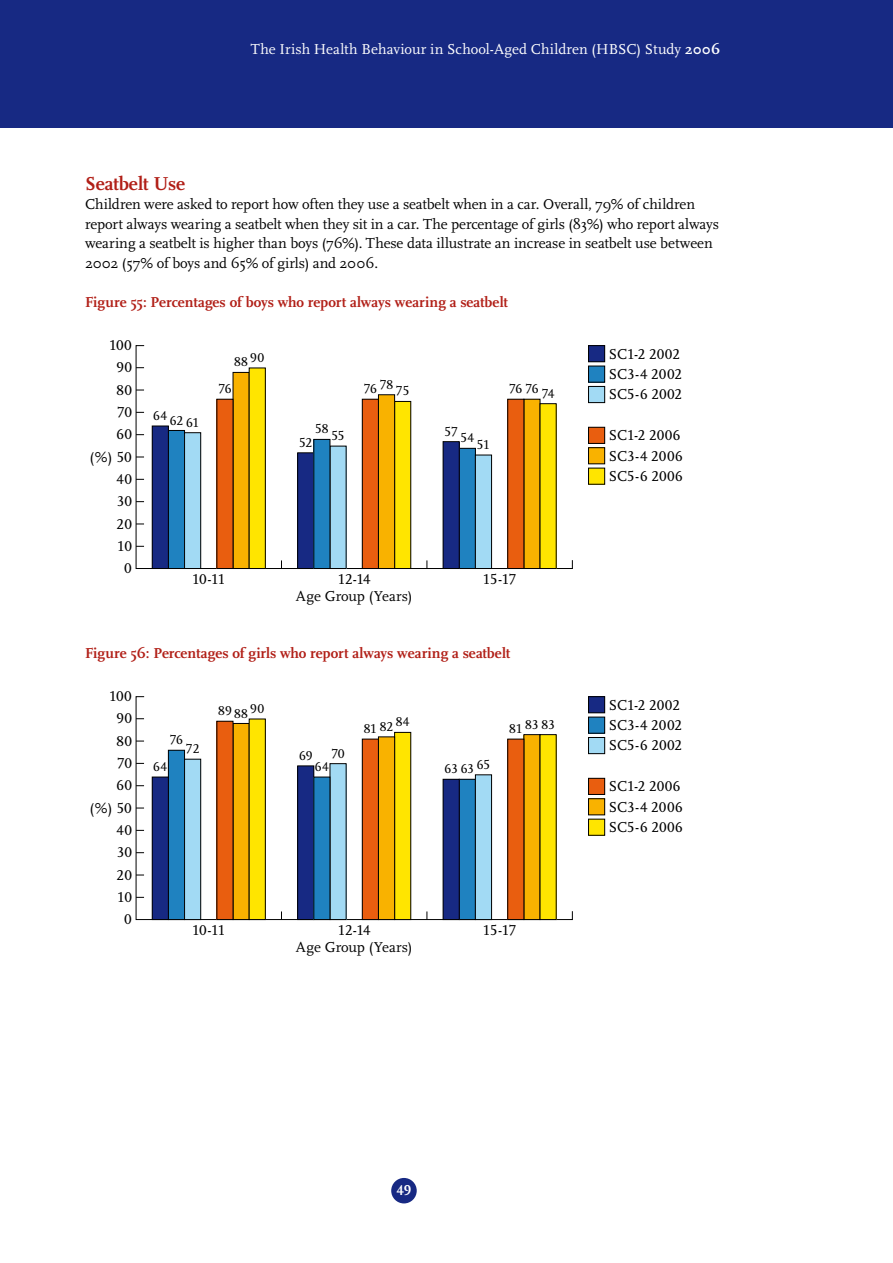
<style>
.page{position:relative;width:893px;height:1263px;background:#fff}
.page>*{position:absolute;margin:0;border:0;box-sizing:border-box;transform-origin:0 0}
.t1{font:700 19.5px "Scala";letter-spacing:-.015em;color:#b11f17}
.t2{font:15px/19.5px "Scala";letter-spacing:-.005em;color:#000}
.t3{font:15px/22.4px "Scala Caps";letter-spacing:.01em;color:#000}
.t4{font:700 15px "Scala";color:#b11f17}
.t5{font:15px "Scala";color:#fff}
.t6{font:700 15px "Scala Figures";color:#fff}
.t7{font:13.5px "Scala Caps";letter-spacing:-.005em;color:#000}
.s1{font-weight:700}
</style>
<div class="page">
<svg style="left:135px;top:345px;width:438px;height:224px"></svg>
<div style="left:168px;top:430px;width:17px;height:138px;background:#1f82c0"></div>
<div style="left:233px;top:372px;width:16px;height:196px;background:#f9b200"></div>
<div style="left:233px;top:372px;width:17px;height:197px;border:1px solid #000"></div>
<div style="left:298px;top:453px;width:16px;height:115px;background:#172983"></div>
<div style="left:297px;top:452px;width:17px;height:117px;border:1px solid #000"></div>
<div style="left:330px;top:446px;width:16px;height:122px;background:#a2daf4"></div>
<div style="left:362px;top:399px;width:16px;height:169px;background:#e95e0f"></div>
<div style="left:362px;top:399px;width:17px;height:170px;border:1px solid #000"></div>
<div style="left:395px;top:401px;width:16px;height:167px;background:#ffe500"></div>
<div style="left:459px;top:448px;width:16px;height:120px;background:#1f82c0"></div>
<div style="left:524px;top:399px;width:16px;height:169px;background:#f9b200"></div>
<div style="left:152px;top:426px;width:16px;height:142px;background:#172983"></div>
<div style="left:152px;top:426px;width:17px;height:143px;border:1px solid #000"></div>
<div style="left:185px;top:433px;width:16px;height:135px;background:#a2daf4"></div>
<div style="left:184px;top:432px;width:17px;height:137px;border:1px solid #000"></div>
<div style="left:217px;top:399px;width:16px;height:169px;background:#e95e0f"></div>
<div style="left:249px;top:368px;width:16px;height:200px;background:#ffe500"></div>
<div style="left:249px;top:368px;width:17px;height:201px;border:1px solid #000"></div>
<div style="left:314px;top:439px;width:16px;height:129px;background:#1f82c0"></div>
<div style="left:378px;top:395px;width:17px;height:173px;background:#f9b200"></div>
<div style="left:378px;top:394px;width:17px;height:175px;border:1px solid #000"></div>
<div style="left:443px;top:442px;width:16px;height:126px;background:#172983"></div>
<div style="left:443px;top:441px;width:17px;height:128px;border:1px solid #000"></div>
<div style="left:475px;top:455px;width:17px;height:113px;background:#a2daf4"></div>
<div style="left:475px;top:455px;width:17px;height:114px;border:1px solid #000"></div>
<div style="left:508px;top:399px;width:16px;height:169px;background:#e95e0f"></div>
<div style="left:507px;top:399px;width:17px;height:170px;border:1px solid #000"></div>
<div style="left:540px;top:404px;width:16px;height:164px;background:#ffe500"></div>
<div style="left:588px;top:346px;width:17px;height:16px;background:#172983"></div>
<div style="left:588px;top:345px;width:17px;height:17px;border:1px solid #000"></div>
<div style="left:588px;top:366px;width:17px;height:16px;background:#1f82c0"></div>
<div style="left:588px;top:366px;width:17px;height:17px;border:1px solid #000"></div>
<div style="left:588px;top:386px;width:17px;height:17px;background:#a2daf4"></div>
<div style="left:588px;top:386px;width:17px;height:17px;border:1px solid #000"></div>
<div style="left:588px;top:427px;width:17px;height:16px;background:#e95e0f"></div>
<div style="left:588px;top:427px;width:17px;height:17px;border:1px solid #000"></div>
<div style="left:588px;top:448px;width:17px;height:16px;background:#f9b200"></div>
<div style="left:588px;top:447px;width:17px;height:17px;border:1px solid #000"></div>
<div style="left:588px;top:468px;width:17px;height:16px;background:#ffe500"></div>
<div style="left:588px;top:468px;width:17px;height:17px;border:1px solid #000"></div>
<div style="left:0;top:0;width:893px;height:128px;background:#172983"></div>
<div style="left:391px;top:1178px;width:26px;height:25px;background:#172983;border-radius:50%"></div>
<svg style="left:135px;top:696px;width:438px;height:224px"></svg>
<div style="left:168px;top:750px;width:17px;height:169px;background:#1f82c0"></div>
<div style="left:168px;top:750px;width:17px;height:170px;border:1px solid #000"></div>
<div style="left:233px;top:723px;width:16px;height:196px;background:#f9b200"></div>
<div style="left:233px;top:723px;width:17px;height:197px;border:1px solid #000"></div>
<div style="left:298px;top:766px;width:16px;height:153px;background:#172983"></div>
<div style="left:297px;top:765px;width:17px;height:155px;border:1px solid #000"></div>
<div style="left:330px;top:764px;width:16px;height:155px;background:#a2daf4"></div>
<div style="left:362px;top:739px;width:16px;height:180px;background:#e95e0f"></div>
<div style="left:362px;top:739px;width:17px;height:181px;border:1px solid #000"></div>
<div style="left:395px;top:732px;width:16px;height:187px;background:#ffe500"></div>
<div style="left:459px;top:779px;width:16px;height:140px;background:#1f82c0"></div>
<div style="left:524px;top:735px;width:16px;height:184px;background:#f9b200"></div>
<div style="left:152px;top:777px;width:16px;height:142px;background:#172983"></div>
<div style="left:152px;top:777px;width:17px;height:143px;border:1px solid #000"></div>
<div style="left:185px;top:759px;width:16px;height:160px;background:#a2daf4"></div>
<div style="left:184px;top:759px;width:17px;height:161px;border:1px solid #000"></div>
<div style="left:217px;top:721px;width:16px;height:198px;background:#e95e0f"></div>
<div style="left:249px;top:719px;width:16px;height:200px;background:#ffe500"></div>
<div style="left:249px;top:719px;width:17px;height:201px;border:1px solid #000"></div>
<div style="left:314px;top:777px;width:16px;height:142px;background:#1f82c0"></div>
<div style="left:378px;top:737px;width:17px;height:182px;background:#f9b200"></div>
<div style="left:378px;top:736px;width:17px;height:184px;border:1px solid #000"></div>
<div style="left:443px;top:779px;width:16px;height:140px;background:#172983"></div>
<div style="left:443px;top:779px;width:17px;height:141px;border:1px solid #000"></div>
<div style="left:475px;top:775px;width:17px;height:144px;background:#a2daf4"></div>
<div style="left:475px;top:774px;width:17px;height:146px;border:1px solid #000"></div>
<div style="left:508px;top:739px;width:16px;height:180px;background:#e95e0f"></div>
<div style="left:507px;top:739px;width:17px;height:181px;border:1px solid #000"></div>
<div style="left:540px;top:735px;width:16px;height:184px;background:#ffe500"></div>
<div style="left:588px;top:697px;width:17px;height:16px;background:#172983"></div>
<div style="left:588px;top:696px;width:17px;height:17px;border:1px solid #000"></div>
<div style="left:588px;top:717px;width:17px;height:16px;background:#1f82c0"></div>
<div style="left:588px;top:717px;width:17px;height:17px;border:1px solid #000"></div>
<div style="left:588px;top:737px;width:17px;height:17px;background:#a2daf4"></div>
<div style="left:588px;top:737px;width:17px;height:17px;border:1px solid #000"></div>
<div style="left:588px;top:778px;width:17px;height:16px;background:#e95e0f"></div>
<div style="left:588px;top:778px;width:17px;height:17px;border:1px solid #000"></div>
<div style="left:588px;top:799px;width:17px;height:16px;background:#f9b200"></div>
<div style="left:588px;top:798px;width:17px;height:17px;border:1px solid #000"></div>
<div style="left:588px;top:819px;width:17px;height:16px;background:#ffe500"></div>
<div style="left:588px;top:819px;width:17px;height:17px;border:1px solid #000"></div>
<p class="t5" style="left:251px;top:41px;width:471px">The Irish Health Behaviour in School-Aged Children (HBSC) Study <span class="s1">2006</span></p>
<h1 class="t1" style="left:85px;top:172px;width:102px">Seatbelt Use</h1>
<p class="t2" style="left:85px;top:195px;width:636px">Children were asked to report how often they use a seatbelt when in a car. Overall, 79% of children report always wearing a seatbelt when they sit in a car. The percentage of girls (83%) who report always wearing a seatbelt is higher than boys (76%). These data illustrate an increase in seatbelt use between 2002 (57% of boys and 65% of girls) and 2006.</p>
<p class="t4" style="left:85px;top:293px;width:424px">Figure 55: Percentages of boys who report always wearing a seatbelt</p>
<p class="t3" style="left:109px;top:334px;width:24px">100</p>
<p class="t3" style="left:116px;top:357px;width:17px;text-align:justify">90<br>80<br>70<br>60</p>
<p class="t3" style="left:116px;top:468px;width:17px;text-align:justify">40<br>30<br>20<br>10</p>
<p class="t3" style="left:89px;top:446px;width:44px">(%) 50</p>
<p class="t3" style="left:124px;top:557px;width:9px">0</p>
<p class="t7" style="left:153px;top:413px;width:47px">64 62 61</p>
<p class="t7" style="left:234px;top:352px;width:32px">88 90</p>
<p class="t7" style="left:218px;top:381px;width:15px">76</p>
<p class="t7" style="left:315px;top:422px;width:15px">58</p>
<p class="t7" style="left:331px;top:428px;width:15px">55</p>
<p class="t7" style="left:299px;top:435px;width:15px">52</p>
<p class="t7" style="left:364px;top:379px;width:31px">76 78</p>
<p class="t7" style="left:396px;top:384px;width:15px">75</p>
<p class="t7" style="left:444px;top:424px;width:15px">57</p>
<p class="t7" style="left:460px;top:431px;width:15px">54</p>
<p class="t7" style="left:477px;top:437px;width:15px">51</p>
<p class="t7" style="left:509px;top:381px;width:47px">76 76 74</p>
<p class="t3" style="left:192px;top:568px;width:35px">10-11</p>
<p class="t3" style="left:338px;top:568px;width:34px">12-14</p>
<p class="t3" style="left:483px;top:568px;width:35px">15-17</p>
<p class="t2" style="left:296px;top:587px;width:118px">Age Group (Years)</p>
<p class="t4" style="left:85px;top:644px;width:427px">Figure 56: Percentages of girls who report always wearing a seatbelt</p>
<p class="t3" style="left:109px;top:685px;width:24px">100</p>
<p class="t3" style="left:116px;top:708px;width:17px;text-align:justify">90<br>80<br>70<br>60</p>
<p class="t3" style="left:116px;top:819px;width:17px;text-align:justify">40<br>30<br>20<br>10</p>
<p class="t3" style="left:89px;top:797px;width:44px">(%) 50</p>
<p class="t3" style="left:124px;top:908px;width:9px">0</p>
<p class="t7" style="left:170px;top:732px;width:15px">76</p>
<p class="t7" style="left:186px;top:741px;width:15px">72</p>
<p class="t7" style="left:153px;top:759px;width:15px">64</p>
<p class="t7" style="left:218px;top:703px;width:48px">89 88 90</p>
<p class="t7" style="left:331px;top:746px;width:15px">70</p>
<p class="t7" style="left:299px;top:748px;width:15px">69</p>
<p class="t7" style="left:315px;top:759px;width:15px">64</p>
<p class="t7" style="left:364px;top:719px;width:47px">81 82 84</p>
<p class="t7" style="left:444px;top:761px;width:47px">63 63 65</p>
<p class="t7" style="left:509px;top:717px;width:47px">81 83 83</p>
<p class="t3" style="left:192px;top:919px;width:35px">10-11</p>
<p class="t3" style="left:338px;top:919px;width:34px">12-14</p>
<p class="t3" style="left:483px;top:919px;width:35px">15-17</p>
<p class="t2" style="left:296px;top:938px;width:118px">Age Group (Years)</p>
<p class="t3" style="left:609px;top:344px;width:75px;line-height:20.4px">SC1-2 2002<br>SC3-4 2002<br>SC5-6 2002</p>
<p class="t3" style="left:609px;top:425px;width:75px;line-height:20.4px">SC1-2 2006<br>SC3-4 2006<br>SC5-6 2006</p>
<p class="t3" style="left:609px;top:695px;width:75px;line-height:20.4px">SC1-2 2002<br>SC3-4 2002<br>SC5-6 2002</p>
<p class="t3" style="left:609px;top:776px;width:75px;line-height:20.4px">SC1-2 2006<br>SC3-4 2006<br>SC5-6 2006</p>
<p class="t6" style="left:396px;top:1181px;width:16px">49</p>
</div>
